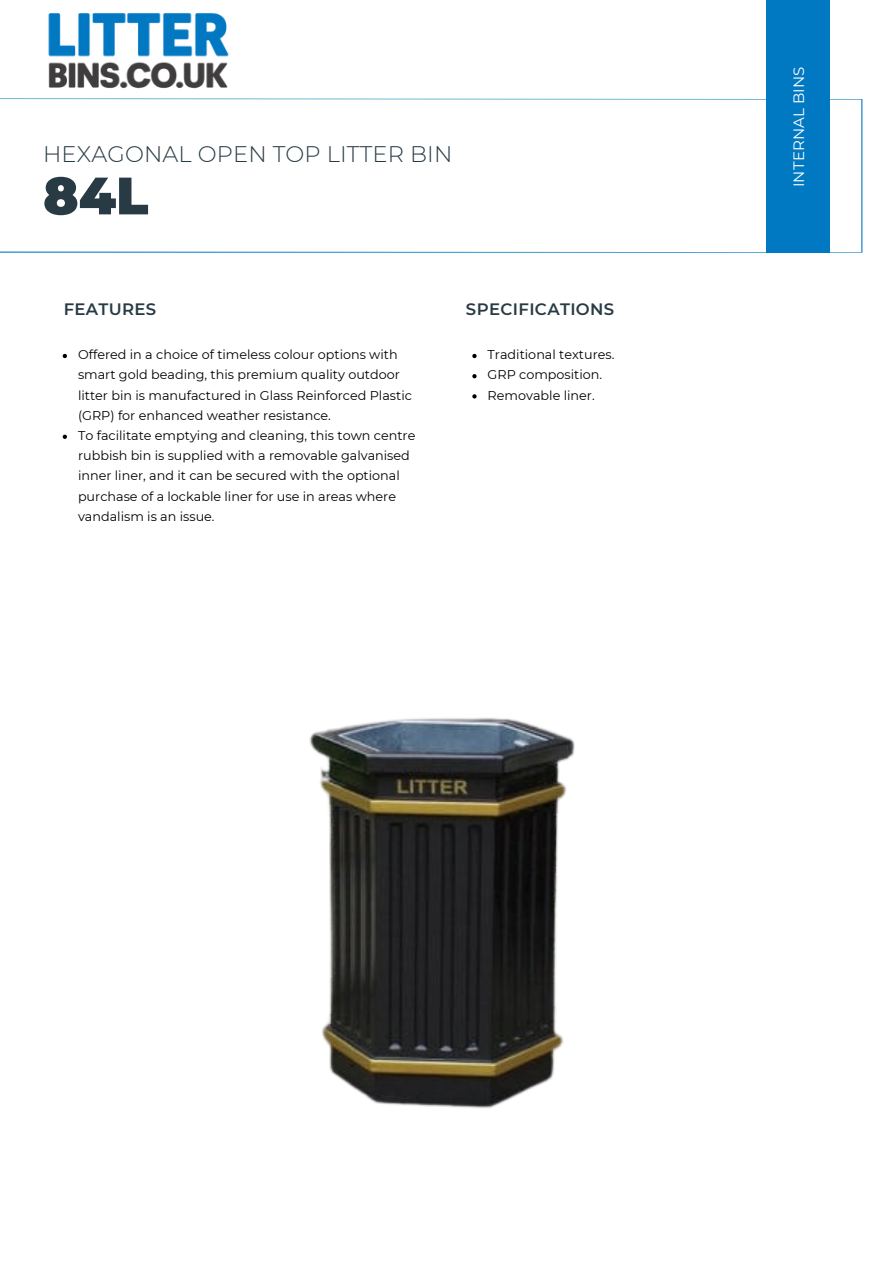
<style>
.page{position:relative;width:894px;height:1264px;background:#fff}
.page>*{position:absolute;margin:0;border:0;box-sizing:border-box;transform-origin:0 0}
.t1{font:900 52.5px "Montserrat";color:#283b45}
.t2{font:300 22.5px "Montserrat";letter-spacing:.005em;color:#283b45}
.t3{font:600 16.5px "Montserrat";letter-spacing:.02em;color:#283b45}
.t4{font:15px "Montserrat";letter-spacing:.01em;color:#fff}
.t5{font:12.75px/20.2px "Montserrat";color:#000}
</style>
<div class="page">
<svg style="left:0;top:98px;width:862px;height:155px"></svg>
<div style="left:765px;top:0;width:64px;height:252px;background:#0078c2"></div>
<img style="left:48px;top:13px;width:181px;height:76px">
<img style="left:309px;top:718px;width:266px;height:390px">
<svg style="left:63px;top:354px;width:4px;height:4px"></svg>
<svg style="left:63px;top:434px;width:4px;height:5px"></svg>
<svg style="left:472px;top:354px;width:4px;height:4px"></svg>
<svg style="left:472px;top:374px;width:4px;height:4px"></svg>
<svg style="left:472px;top:394px;width:4px;height:4px"></svg>
<p class="t2" style="left:43px;top:140px;width:410px">HEXAGONAL OPEN TOP LITTER BIN</p>
<p class="t1" style="left:43px;top:163px;width:107px">84L</p>
<h4 class="t3" style="left:64px;top:299px;width:94px">FEATURES</h4>
<h4 class="t3" style="left:466px;top:299px;width:150px">SPECIFICATIONS</h4>
<h3 class="t5" style="left:78px;top:344px;width:335px">Offered in a choice of timeless colour options with smart gold beading, this premium quality outdoor litter bin is manufactured in Glass Reinforced Plastic (GRP) for enhanced weather resistance.</h3>
<h3 class="t5" style="left:78px;top:425px;width:339px">To facilitate emptying and cleaning, this town centre rubbish bin is supplied with a removable galvanised inner liner, and it can be secured with the optional purchase of a lockable liner for use in areas where vandalism is an issue.</h3>
<p class="t5" style="left:487px;top:344px;width:128px">Traditional textures.</p>
<p class="t5" style="left:487px;top:365px;width:116px">GRP composition.</p>
<p class="t5" style="left:487px;top:385px;width:108px">Removable liner.</p>
<p class="t4" style="left:789px;top:187px;width:124px;rotate:-90deg">WHEELED BINS</p>
<p class="t4" style="left:789px;top:187px;width:122px;rotate:-90deg">INTERNAL BINS</p>
</div>
